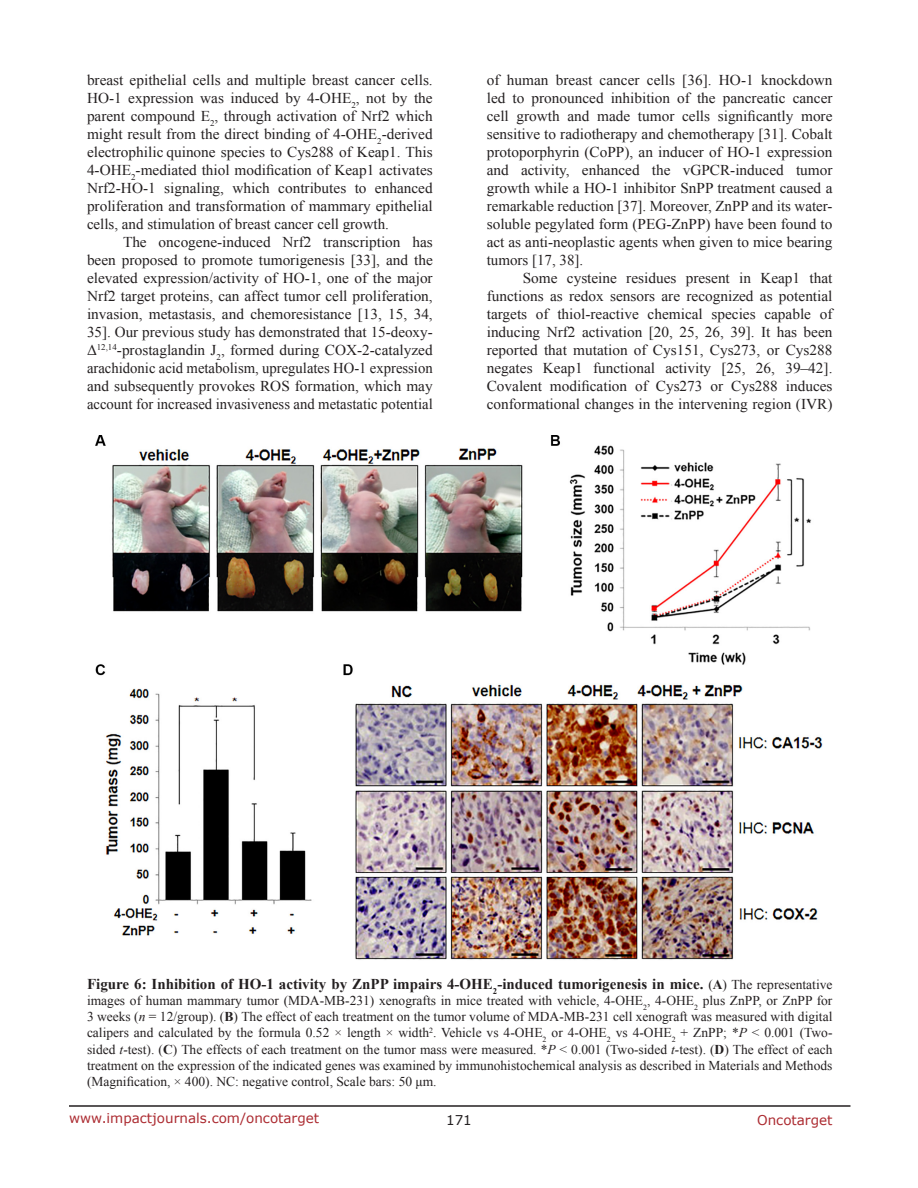
<style>
.page{position:relative;width:918px;height:1188px;background:#fff}
.page>*{position:absolute;margin:0;border:0;box-sizing:border-box;transform-origin:0 0}
.BodyText{font:15px/18px "Times New Roman";color:#231f20;text-align:justify}
.FigureText{font:700 15px "Times New Roman";color:#231f20}
.FigureText-2{font:13.5px/16.2px "Times New Roman";color:#231f20;text-align:justify}
.t1{font:13.5px "Verdana";color:#ac2b31}
.t2{font:13.5px "Verdana";color:#231f20}
.s1{font-weight:400;font-size:13.5px}
.s2{font-size:13.5px}
.s3{font-style:italic}
.s4{font-weight:700}
</style>
<div class="page">
<hr style="left:69px;top:1105px;width:781px;height:2px;background:#231f20">
<img style="left:96px;top:435px;width:727px;height:525px">
<p class="BodyText" style="left:87px;top:71px;width:347px">breast epithelial cells and multiple breast cancer cells.<br>HO-1 expression was induced by 4-OHE<sub>2</sub>, not by the parent compound E<sub>2</sub>, through activation of Nrf2 which might result from the direct binding of 4-OHE<sub>2</sub>-derived electrophilic quinone species to Cys288 of Keap1. This 4-OHE<sub>2</sub>-mediated thiol modification of Keap1 activates Nrf2-HO-1 signaling, which contributes to enhanced proliferation and transformation of mammary epithelial cells, and stimulation of breast cancer cell growth.</p>
<p class="BodyText" style="left:87px;top:233px;width:347px;text-indent:36px">The oncogene-induced Nrf2 transcription has been proposed to promote tumorigenesis [33], and the elevated expression/activity of HO-1, one of the major Nrf2 target proteins, can affect tumor cell proliferation, invasion, metastasis, and chemoresistance [13, 15, 34, 35]. Our previous study has demonstrated that 15-deoxy-Δ<sup>12,14</sup>-prostaglandin J<sub>2</sub>, formed during COX-2-catalyzed arachidonic acid metabolism, upregulates HO-1 expression and subsequently provokes ROS formation, which may account for increased invasiveness and metastatic potential</p>
<p class="BodyText" style="left:487px;top:71px;width:347px">of human breast cancer cells [36]. HO-1 knockdown led to pronounced inhibition of the pancreatic cancer cell growth and made tumor cells significantly more sensitive to radiotherapy and chemotherapy [31]. Cobalt protoporphyrin (CoPP), an inducer of HO-1 expression and activity, enhanced the vGPCR-induced tumor growth while a HO-1 inhibitor SnPP treatment caused a remarkable reduction [37]. Moreover, ZnPP and its water&shy;soluble pegylated form (PEG-ZnPP) have been found to act as anti-neoplastic agents when given to mice bearing tumors [17, 38].</p>
<p class="BodyText" style="left:487px;top:269px;width:347px;text-indent:36px">Some cysteine residues present in Keap1 that functions as redox sensors are recognized as potential targets of thiol-reactive chemical species capable of inducing Nrf2 activation [20, 25, 26, 39]. It has been reported that mutation of Cys151, Cys273, or Cys288 negates Keap1 functional activity [25, 26, 39–42].<br>Covalent modification of Cys273 or Cys288 induces conformational changes in the intervening region (IVR)</p>
<p class="FigureText" style="left:87px;top:973px;width:747px">Figure 6: Inhibition of HO-1 activity by ZnPP impairs 4-OHE<sub>2</sub>-induced tumorigenesis in mice. <span class="s1">(</span><span class="s2">A</span><span class="s1">) The representative</span></p>
<p class="FigureText-2" style="left:87px;top:992px;width:747px">images of human mammary tumor (MDA-MB-231) xenografts in mice treated with vehicle, 4-OHE<sub>2</sub>, 4-OHE<sub>2</sub> plus ZnPP, or ZnPP for 3 weeks (<span class="s3">n</span> = 12/group). (<span class="s4">B</span>) The effect of each treatment on the tumor volume of MDA-MB-231 cell xenograft was measured with digital calipers and calculated by the formula 0.52 × length × width<sup>2</sup>. Vehicle vs 4-OHE<sub>2</sub> or 4-OHE<sub>2</sub> vs 4-OHE<sub>2</sub> + ZnPP; *<span class="s3">P</span> &lt; 0.001 (Two&shy;sided <span class="s3">t-</span>test). (<span class="s4">C</span>) The effects of each treatment on the tumor mass were measured. *<span class="s3">P</span> &lt; 0.001 (Two-sided <span class="s3">t-</span>test). (<span class="s4">D</span>) The effect of each treatment on the expression of the indicated genes was examined by immunohistochemical analysis as described in Materials and Methods (Magnification, × 400). NC: negative control, Scale bars: 50 μm.</p>
<p class="t1" style="left:69px;top:1109px;width:252px">www.impactjournals.com/oncotarget</p>
<p class="t2" style="left:446px;top:1111px;width:27px">171</p>
<p class="t1" style="left:757px;top:1111px;width:77px">Oncotarget</p>
</div>
